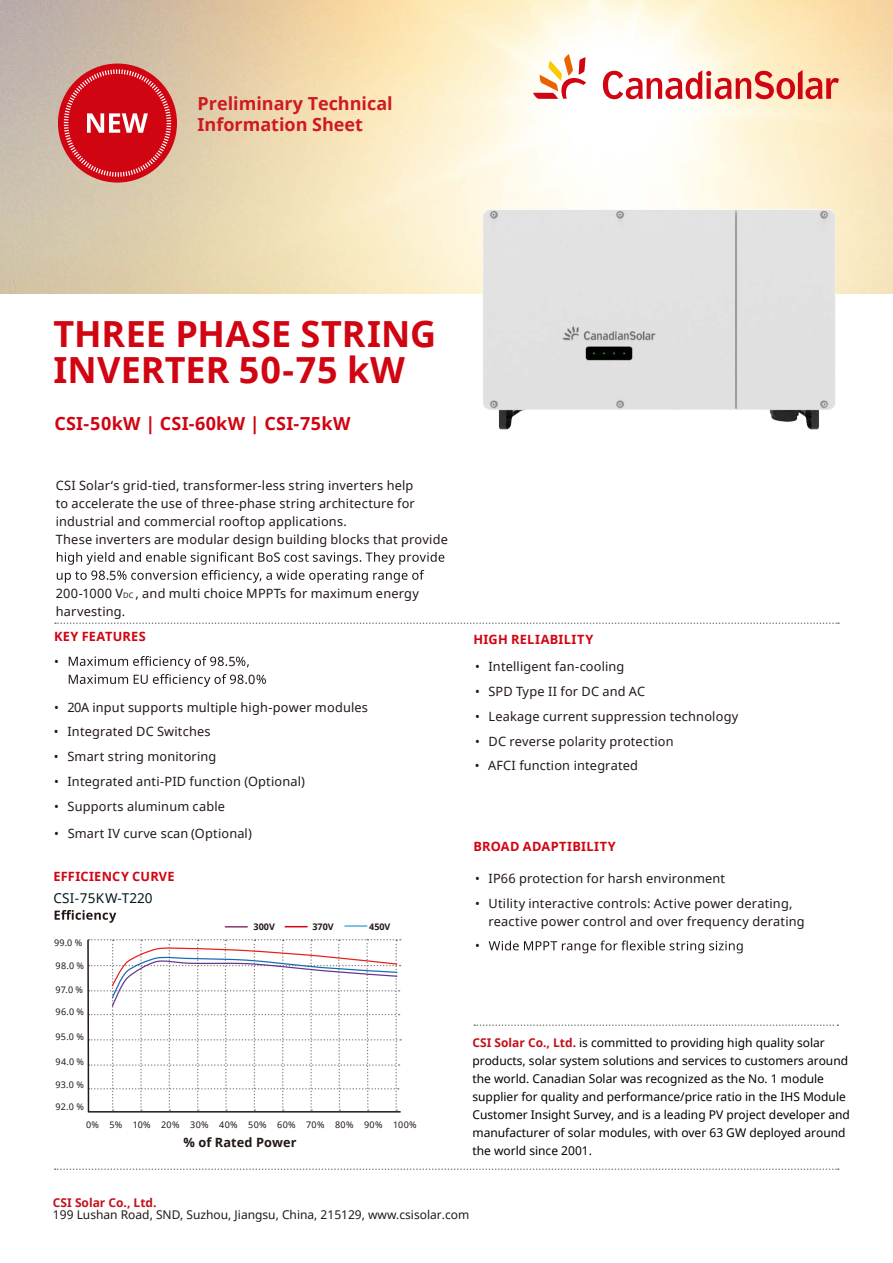
<style>
.page{position:relative;width:893px;height:1263px;background:#fff}
.page>*{position:absolute;margin:0;border:0;box-sizing:border-box;transform-origin:0 0}
.t1{font:700 36px/36px "Noto Sans";color:#d10412}
.t2{font:700 18px/21.6px "Noto Sans";color:#ce1a21}
.t3{font:700 18px "Noto Sans";letter-spacing:.02em;color:#d10412}
.t4{font:13.5px "Noto Sans";letter-spacing:.02em;color:#03181f}
.t5{font:12.75px/18px "Noto Sans";letter-spacing:.015em;color:#221815}
.t6{font:700 12.75px "Noto Sans";letter-spacing:.02em;color:#d10412}
.t7{font:700 12.75px "Noto Sans";letter-spacing:.01em;color:#221815}
.t8{font:12px/18px "Noto Sans";color:#040000}
.t9{font:12px "Noto Sans";color:#221815}
.t10{font:700 12px "Noto Sans";color:#c3111a}
.t11{font:9px "Noto Sans";letter-spacing:.035em;color:#221815}
.t12{font:700 9px "Noto Sans";color:#221815}
.s1{font-size:7.5px}
.s2{font-weight:700;color:#c3111a}
</style>
<div class="page">
<img style="left:0;top:0;width:893px;height:294px">
<svg style="left:55px;top:1168px;width:784px;height:2px"></svg>
<svg style="left:474px;top:1024px;width:364px;height:2px"></svg>
<svg style="left:533px;top:54px;width:53px;height:45px"></svg>
<svg style="left:603px;top:70px;width:236px;height:29px"></svg>
<svg style="left:55px;top:622px;width:784px;height:2px"></svg>
<svg style="left:225px;top:926px;width:23px;height:1px"></svg>
<svg style="left:285px;top:926px;width:23px;height:1px"></svg>
<hr style="left:344px;top:925px;width:23px;height:2px;background:#53abdc">
<svg style="left:87px;top:939px;width:314px;height:174px"></svg>
<svg style="left:69px;top:656px;width:197px;height:31px"></svg>
<svg style="left:489px;top:940px;width:254px;height:13px"></svg>
<svg style="left:57px;top:552px;width:387px;height:31px"></svg>
<svg style="left:55px;top:910px;width:61px;height:13px"></svg>
<div style="left:58px;top:64px;width:119px;height:119px;background:#d10412;border-radius:50%"></div>
<svg style="left:64px;top:69px;width:107px;height:108px"></svg>
<img style="left:481px;top:206px;width:356px;height:224px">
<h2 class="t2" style="left:198px;top:92px;width:197px">Preliminary Technical<br>Information Sheet</h2>
<h1 class="t1" style="left:53px;top:315px;width:384px">THREE PHASE STRING<br>INVERTER 50-75 kW</h1>
<h2 class="t3" style="left:55px;top:411px;width:297px">CSI-50kW | CSI-60kW | CSI-75kW</h2>
<p class="t5" style="left:56px;top:476px;width:394px">CSI Solar‘s grid-tied, transformer-less string inverters help<br>to accelerate the use of three-phase string architecture for industrial and commercial rooftop applications.<br>These inverters are modular design building blocks that provide</p>
<p class="t5" style="left:109px;top:566px;width:9px">5</p>
<p class="t5" style="left:56px;top:584px;width:365px">200-1000 V<span class="s1">DC</span> , and multi choice MPPTs for maximum energy harvesting.</p>
<p class="t6" style="left:54px;top:628px;width:93px">KEY FEATURES</p>
<p class="t5" style="left:54px;top:652px;width:6px">•</p>
<p class="t5" style="left:54px;top:698px;width:316px">• 20A input supports multiple high-power modules</p>
<p class="t5" style="left:54px;top:722px;width:158px">• Integrated DC Switches</p>
<p class="t5" style="left:54px;top:747px;width:164px">• Smart string monitoring</p>
<p class="t5" style="left:54px;top:772px;width:253px">• Integrated anti-PID function (Optional)</p>
<p class="t5" style="left:54px;top:824px;width:199px">• Smart IV curve scan (Optional)</p>
<p class="t5" style="left:229px;top:652px;width:9px">5</p>
<p class="t5" style="left:248px;top:670px;width:9px">0</p>
<p class="t5" style="left:54px;top:797px;width:173px">• Supports aluminum cable</p>
<p class="t6" style="left:53px;top:868px;width:123px">EFFICIENCY CURVE</p>
<p class="t4" style="left:53px;top:889px;width:101px">CSI-75KW-T220</p>
<p class="t11" style="left:54px;top:936px;width:30px">99.0 %</p>
<p class="t11" style="left:56px;top:960px;width:30px">98.0 %</p>
<p class="t11" style="left:56px;top:983px;width:29px">97.0 %</p>
<p class="t11" style="left:56px;top:1005px;width:30px">96.0 %</p>
<p class="t11" style="left:56px;top:1030px;width:30px">95.0 %</p>
<p class="t11" style="left:56px;top:1055px;width:30px">94.0 %</p>
<p class="t11" style="left:56px;top:1079px;width:30px">93.0 %</p>
<p class="t11" style="left:56px;top:1101px;width:30px">92.0 %</p>
<p class="t12" style="left:254px;top:920px;width:23px">300V</p>
<p class="t12" style="left:312px;top:920px;width:23px">370V</p>
<p class="t12" style="left:369px;top:920px;width:23px">450V</p>
<p class="t11" style="left:86px;top:1118px;width:332px">0% 5% 10% 20% 30% 40% 50% 60% 70% 80% 90% 100%</p>
<p class="t7" style="left:184px;top:1133px;width:115px">% of Rated Power</p>
<p class="t6" style="left:474px;top:631px;width:121px">HIGH RELIABILITY</p>
<p class="t5" style="left:475px;top:657px;width:151px">• Intelligent fan-cooling</p>
<p class="t5" style="left:475px;top:682px;width:172px">• SPD Type II for DC and AC</p>
<p class="t5" style="left:475px;top:707px;width:265px">• Leakage current suppression technology</p>
<p class="t5" style="left:475px;top:732px;width:200px">• DC reverse polarity protection</p>
<p class="t5" style="left:475px;top:756px;width:165px">• AFCI function integrated</p>
<p class="t6" style="left:473px;top:838px;width:144px">BROAD ADAPTIBILITY</p>
<p class="t5" style="left:475px;top:869px;width:252px">• IP66 protection for harsh environment</p>
<p class="t5" style="left:489px;top:894px;width:318px;text-indent:-14px">• Utility interactive controls: Active power derating, reactive power control and over frequency derating</p>
<p class="t5" style="left:475px;top:936px;width:6px">•</p>
<p class="t8" style="left:472px;top:1033px;width:379px"><span class="s2">CSI Solar Co., Ltd.</span> is committed to providing high quality solar products, solar system solutions and services to customers around the world. Canadian Solar was recognized as the No. 1 module supplier for quality and performance/price ratio in the IHS Module Customer Insight Survey, and is a leading PV project developer and manufacturer of solar modules, with over 63 GW deployed around the world since 2001.</p>
<p class="t10" style="left:53px;top:1194px;width:105px">CSI Solar Co., Ltd.</p>
<p class="t9" style="left:53px;top:1206px;width:418px">199 Lushan Road, SND, Suzhou, Jiangsu, China, 215129, www.csisolar.com</p>
</div>
